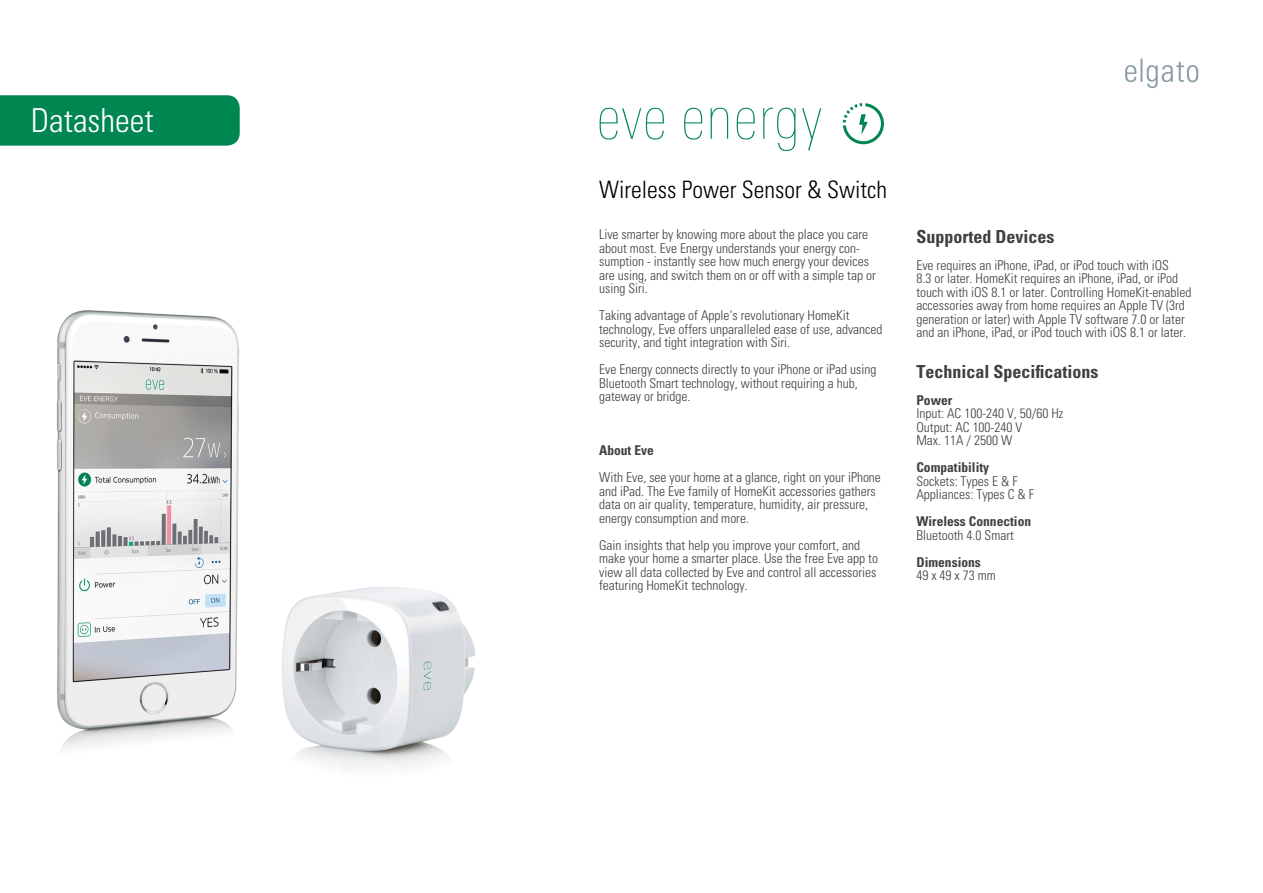
<style>
.page{position:relative;width:1263px;height:893px;background:#fff}
.page>*{position:absolute;margin:0;border:0;box-sizing:border-box;transform-origin:0 0}
.t1{font:300 condensed 33px "Univers LT Std";color:#fff}
.t2{font:300 condensed 24px "Univers LT Std";color:#000}
.t3{font:700 condensed 18px "Univers LT Std";color:#3e3f42}
.t4{font:300 condensed 13.5px/13.5px "Univers LT Std";color:#3e3f42}
.t5{font:700 condensed 13.5px "Univers LT Std";color:#3e3f42}
</style>
<div class="page">
<img style="left:57px;top:310px;width:418px;height:460px">
<svg style="left:1125px;top:58px;width:73px;height:30px"></svg>
<svg style="left:600px;top:108px;width:64px;height:32px"></svg>
<svg style="left:684px;top:108px;width:18px;height:32px"></svg>
<svg style="left:710px;top:108px;width:18px;height:31px"></svg>
<svg style="left:737px;top:108px;width:18px;height:32px"></svg>
<svg style="left:763px;top:108px;width:33px;height:43px"></svg>
<svg style="left:802px;top:108px;width:19px;height:42px"></svg>
<svg style="left:843px;top:103px;width:41px;height:41px"></svg>
<div style="left:0;top:95px;width:240px;height:51px;background:#008651"></div>
<h1 class="t1" style="left:31px;top:100px;width:124px">Datasheet</h1>
<h2 class="t2" style="left:599px;top:175px;width:289px">Wireless Power Sensor &amp; Switch</h2>
<p class="t4" style="left:599px;top:228px;width:278px">Live smarter by knowing more about the place you care about most. Eve Energy understands your energy con&shy;sumption - instantly see how much energy your devices are using, and switch them on or off with a simple tap or using Siri.</p>
<p class="t4" style="left:599px;top:309px;width:285px">Taking advantage of Apple‘s revolutionary HomeKit technology, Eve offers unparalleled ease of use, advanced security, and tight integration with Siri.</p>
<p class="t4" style="left:599px;top:363px;width:279px">Eve Energy connects directly to your iPhone or iPad using<br>Bluetooth Smart technology, without requiring a hub, gateway or bridge.</p>
<p class="t5" style="left:599px;top:442px;width:56px">About Eve</p>
<p class="t4" style="left:599px;top:471px;width:283px">With Eve, see your home at a glance, right on your iPhone and iPad. The Eve family of HomeKit accessories gathers data on air quality, temperature, humidity, air pressure, energy consumption and more.</p>
<p class="t4" style="left:599px;top:538px;width:280px">Gain insights that help you improve your comfort, and make your home a smarter place. Use the free Eve app to view all data collected by Eve and control all accessories featuring HomeKit technology.</p>
<h3 class="t3" style="left:916px;top:225px;width:139px">Supported Devices</h3>
<p class="t4" style="left:916px;top:258px;width:277px">Eve requires an iPhone, iPad, or iPod touch with iOS<br>8.3 or later. HomeKit requires an iPhone, iPad, or iPod touch with iOS 8.1 or later. Controlling HomeKit-enabled accessories away from home requires an Apple TV (3rd generation or later) with Apple TV software 7.0 or later and an iPhone, iPad, or iPod touch with iOS 8.1 or later.</p>
<h3 class="t3" style="left:916px;top:360px;width:184px">Technical Specifications</h3>
<p class="t5" style="left:916px;top:392px;width:38px">Power</p>
<p class="t4" style="left:916px;top:407px;width:148px">Input: AC 100-240 V, 50/60 Hz<br>Output: AC 100-240 V<br>Max. 11A / 2500 W</p>
<p class="t5" style="left:916px;top:459px;width:74px">Compatibility</p>
<p class="t4" style="left:916px;top:474px;width:119px">Sockets: Types E &amp; F<br>Appliances: Types C &amp; F</p>
<p class="t5" style="left:916px;top:513px;width:116px">Wireless Connection</p>
<p class="t4" style="left:916px;top:528px;width:99px">Bluetooth 4.0 Smart</p>
<p class="t5" style="left:916px;top:554px;width:66px">Dimensions</p>
<p class="t4" style="left:916px;top:569px;width:81px">49 x 49 x 73 mm</p>
</div>
